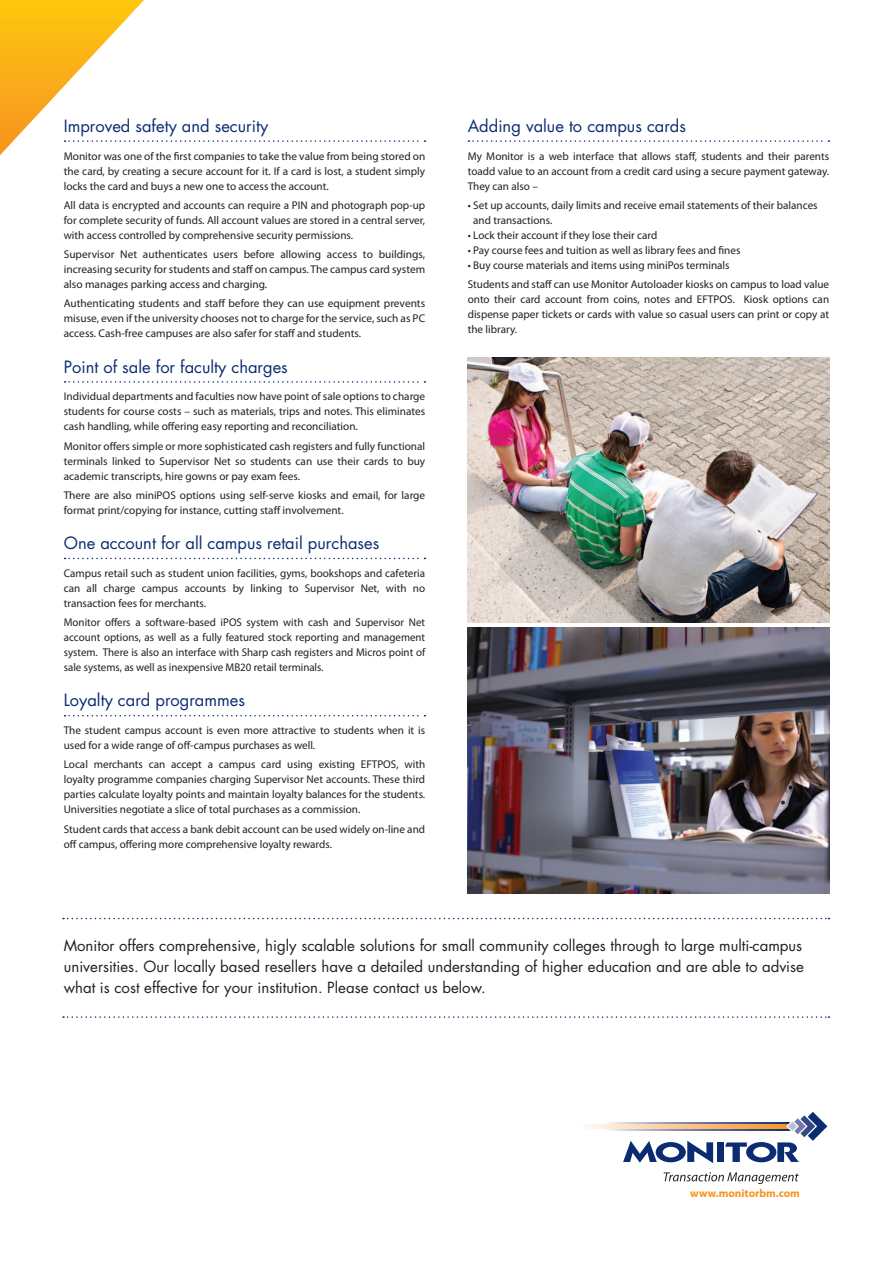
<style>
.page{position:relative;width:893px;height:1263px;background:#fff}
.page>*{position:absolute;margin:0;border:0;box-sizing:border-box;transform-origin:0 0}
.t1{font:16.5px "Futura";color:#0c2c72}
.t2{font:15px/21px "Futura";color:#231f20}
.t3{font:11.25px/15px "Myriad Pro";color:#231f20;text-align:justify}
.t4{font:700 11.25px "Myriad Pro";color:#f7931d}
</style>
<div class="page">
<svg style="left:65px;top:381px;width:360px;height:2px"></svg>
<svg style="left:65px;top:558px;width:360px;height:1px"></svg>
<svg style="left:65px;top:715px;width:360px;height:1px"></svg>
<svg style="left:468px;top:140px;width:361px;height:2px"></svg>
<svg style="left:0;top:0;width:425px;height:155px"></svg>
<svg style="left:63px;top:1016px;width:766px;height:2px"></svg>
<svg style="left:63px;top:918px;width:766px;height:1px"></svg>
<img style="left:468px;top:627px;width:361px;height:266px">
<img style="left:468px;top:357px;width:361px;height:266px">
<svg style="left:623px;top:1141px;width:90px;height:22px"></svg>
<div style="left:717px;top:1142px;width:6px;height:20px;background:#0c2c72"></div>
<svg style="left:664px;top:1172px;width:135px;height:12px"></svg>
<svg style="left:603px;top:1123px;width:122px;height:6px"></svg>
<svg style="left:609px;top:1122px;width:116px;height:1px"></svg>
<svg style="left:609px;top:1129px;width:116px;height:1px"></svg>
<svg style="left:586px;top:1124px;width:139px;height:4px"></svg>
<svg style="left:725px;top:1112px;width:103px;height:50px"></svg>
<p class="t1" style="left:64px;top:115px;width:206px">Improved safety and security</p>
<p class="t3" style="left:64px;top:148px;width:363px">Monitor was one of the first companies to take the value from being stored on the card, by creating a secure account for it. If a card is lost, a student simply locks the card and buys a new one to access the account.</p>
<p class="t3" style="left:64px;top:197px;width:363px">All data is encrypted and accounts can require a PIN and photograph pop-up for complete security of funds. All account values are stored in a central server, with access controlled by comprehensive security permissions.</p>
<p class="t3" style="left:64px;top:247px;width:363px">Supervisor Net authenticates users before allowing access to buildings, increasing security for students and staff on campus. The campus card system also manages parking access and charging.</p>
<p class="t3" style="left:64px;top:296px;width:363px">Authenticating students and staff before they can use equipment prevents misuse, even if the university chooses not to charge for the service, such as PC access. Cash-free campuses are also safer for staff and students.</p>
<p class="t1" style="left:64px;top:356px;width:226px">Point of sale for faculty charges</p>
<p class="t3" style="left:64px;top:389px;width:363px">Individual departments and faculties now have point of sale options to charge students for course costs – such as materials, trips and notes. This eliminates cash handling, while offering easy reporting and reconciliation.</p>
<p class="t3" style="left:64px;top:438px;width:363px">Monitor offers simple or more sophisticated cash registers and fully functional terminals linked to Supervisor Net so students can use their cards to buy academic transcripts, hire gowns or pay exam fees.</p>
<p class="t3" style="left:64px;top:487px;width:363px">There are also miniPOS options using self-serve kiosks and email, for large format print/copying for instance, cutting staff involvement.</p>
<p class="t1" style="left:64px;top:533px;width:317px">One account for all campus retail purchases</p>
<p class="t3" style="left:64px;top:565px;width:363px">Campus retail such as student union facilities, gyms, bookshops and cafeteria can all charge campus accounts by linking to Supervisor Net, with no transaction fees for merchants.</p>
<p class="t3" style="left:64px;top:615px;width:363px">Monitor offers a software-based iPOS system with cash and Supervisor Net account options, as well as a fully featured stock reporting and management system. There is also an interface with Sharp cash registers and Micros point of sale systems, as well as inexpensive MB20 retail terminals.</p>
<p class="t1" style="left:64px;top:690px;width:183px">Loyalty card programmes</p>
<p class="t3" style="left:64px;top:723px;width:363px">The student campus account is even more attractive to students when it is used for a wide range of off-campus purchases as well.</p>
<p class="t3" style="left:64px;top:757px;width:363px">Local merchants can accept a campus card using existing EFTPOS, with loyalty programme companies charging Supervisor Net accounts. These third parties calculate loyalty points and maintain loyalty balances for the students.<br>Universities negotiate a slice of total purchases as a commission.</p>
<p class="t3" style="left:64px;top:821px;width:363px">Student cards that access a bank debit account can be used widely on-line and off campus, offering more comprehensive loyalty rewards.</p>
<p class="t1" style="left:468px;top:115px;width:220px">Adding value to campus cards</p>
<p class="t3" style="left:468px;top:148px;width:363px">My Monitor is a web interface that allows staff, students and their parents toadd value to an account from a credit card using a secure payment gateway.<br>They can also –</p>
<p class="t3" style="left:473px;top:197px;width:346px;text-indent:-6px">• Set up accounts, daily limits and receive email statements of their balances and transactions.</p>
<p class="t3" style="left:468px;top:227px;width:191px">• Lock their account if they lose their card</p>
<p class="t3" style="left:468px;top:242px;width:274px">• Pay course fees and tuition as well as library fees and fines</p>
<p class="t3" style="left:468px;top:257px;width:263px">• Buy course materials and items using miniPos terminals</p>
<p class="t3" style="left:468px;top:277px;width:363px">Students and staff can use Monitor Autoloader kiosks on campus to load value onto their card account from coins, notes and EFTPOS. Kiosk options can dispense paper tickets or cards with value so casual users can print or copy at the library.</p>
<p class="t2" style="left:64px;top:935px;width:742px">Monitor offers comprehensive, higly scalable solutions for small community colleges through to large multi-campus universities. Our locally based resellers have a detailed understanding of higher education and are able to advise what is cost effective for your institution. Please contact us below.</p>
<p class="t4" style="left:690px;top:1185px;width:111px">www.monitorbm.com</p>
</div>
